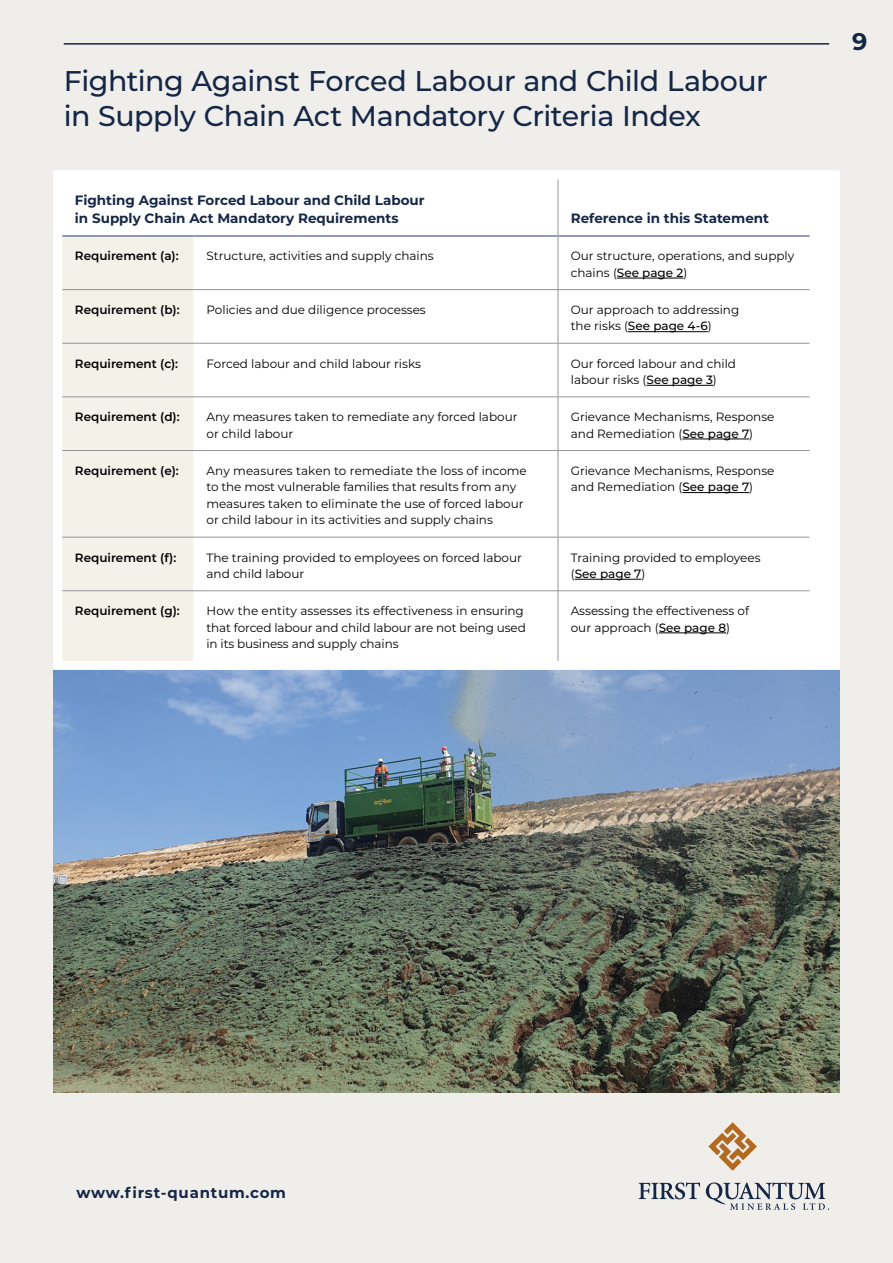
<style>
.page{position:relative;width:893px;height:1263px;background:#f0eeeb}
.page>*{position:absolute;margin:0;border:0;box-sizing:border-box;transform-origin:0 0}
.t1{font:500 28.5px/34.2px "Montserrat";letter-spacing:-.02em;color:#152746}
.t2{font:700 24px "Montserrat";color:#152746}
.t3{font:700 15px "Montserrat";letter-spacing:.05em;color:#152746}
.t4{font:700 13.5px/18px "Montserrat";color:#152746}
.t5{font:12px/16.5px "Montserrat";color:#000}
.t6{font:600 12px "Montserrat";color:#000}
.s1{font-weight:500}
</style>
<div class="page">
<img style="left:53px;top:670px;width:787px;height:423px">
<svg style="left:639px;top:1182px;width:61px;height:17px"></svg>
<svg style="left:706px;top:1182px;width:124px;height:28px"></svg>
<svg style="left:708px;top:1122px;width:49px;height:49px"></svg>
<hr style="left:64px;top:43px;width:765px;height:2px;background:#152746">
<div style="left:58px;top:175px;width:777px;height:490px;background:#fff"></div>
<div style="left:63px;top:237px;width:130px;height:423px;background:#f3f1e8"></div>
<hr style="left:62px;top:289px;width:132px;height:1px;background:#939598">
<hr style="left:194px;top:289px;width:364px;height:1px;background:#939598">
<hr style="left:558px;top:289px;width:252px;height:1px;background:#939598">
<hr style="left:62px;top:343px;width:132px;height:1px;background:#939598">
<hr style="left:194px;top:343px;width:364px;height:1px;background:#939598">
<hr style="left:558px;top:343px;width:252px;height:1px;background:#939598">
<hr style="left:62px;top:396px;width:132px;height:1px;background:#939598">
<hr style="left:194px;top:396px;width:364px;height:1px;background:#939598">
<hr style="left:558px;top:396px;width:252px;height:1px;background:#939598">
<hr style="left:62px;top:450px;width:132px;height:1px;background:#939598">
<hr style="left:194px;top:450px;width:364px;height:1px;background:#939598">
<hr style="left:558px;top:450px;width:252px;height:1px;background:#939598">
<hr style="left:62px;top:537px;width:132px;height:1px;background:#939598">
<hr style="left:194px;top:537px;width:364px;height:1px;background:#939598">
<hr style="left:558px;top:537px;width:252px;height:1px;background:#939598">
<hr style="left:62px;top:590px;width:132px;height:1px;background:#939598">
<hr style="left:194px;top:590px;width:364px;height:1px;background:#939598">
<hr style="left:558px;top:590px;width:252px;height:1px;background:#939598">
<hr style="left:62px;top:235px;width:132px;height:2px;background:#7076b4">
<hr style="left:194px;top:235px;width:364px;height:2px;background:#7076b4">
<hr style="left:558px;top:235px;width:252px;height:2px;background:#7076b4">
<hr style="left:558px;top:179px;width:1px;height:57px;background:#939598">
<hr style="left:558px;top:236px;width:1px;height:53px;background:#939598">
<hr style="left:558px;top:290px;width:1px;height:53px;background:#939598">
<hr style="left:558px;top:344px;width:1px;height:52px;background:#939598">
<hr style="left:558px;top:397px;width:1px;height:53px;background:#939598">
<hr style="left:558px;top:451px;width:1px;height:86px;background:#939598">
<hr style="left:558px;top:537px;width:1px;height:53px;background:#939598">
<hr style="left:558px;top:591px;width:1px;height:70px;background:#939598">
<hr style="left:617px;top:278px;width:66px;height:1px;background:#000">
<hr style="left:628px;top:331px;width:80px;height:1px;background:#000">
<hr style="left:647px;top:385px;width:66px;height:1px;background:#000">
<hr style="left:682px;top:439px;width:67px;height:1px;background:#000">
<hr style="left:682px;top:492px;width:67px;height:1px;background:#000">
<hr style="left:575px;top:579px;width:66px;height:1px;background:#000">
<hr style="left:659px;top:632px;width:67px;height:1px;background:#000">
<div style="left:53px;top:170px;width:787px;height:500px;border:9px solid #fff"></div>
<h1 class="t1" style="left:64px;top:63px;width:706px">Fighting Against Forced Labour and Child Labour in Supply Chain Act Mandatory Criteria Index</h1>
<p class="t4" style="left:75px;top:191px;width:351px">Fighting Against Forced Labour and Child Labour in Supply Chain Act Mandatory Requirements</p>
<p class="t4" style="left:571px;top:209px;width:200px">Reference in this Statement</p>
<p class="t6" style="left:75px;top:248px;width:105px">Requirement (a):</p>
<p class="t5" style="left:206px;top:247px;width:229px">Structure, activities and supply chains</p>
<p class="t5" style="left:571px;top:247px;width:225px">Our structure, operations, and supply chains (<span class="s1">See page 2</span>)</p>
<p class="t6" style="left:75px;top:301px;width:106px">Requirement (b):</p>
<p class="t5" style="left:206px;top:301px;width:221px">Policies and due diligence processes</p>
<p class="t5" style="left:571px;top:301px;width:170px">Our approach to addressing the risks (<span class="s1">See page 4-6</span>)</p>
<p class="t6" style="left:75px;top:355px;width:105px">Requirement (c):</p>
<p class="t5" style="left:206px;top:355px;width:216px">Forced labour and child labour risks</p>
<p class="t5" style="left:571px;top:355px;width:167px">Our forced labour and child labour risks (<span class="s1">See page 3</span>)</p>
<p class="t6" style="left:75px;top:408px;width:106px">Requirement (d):</p>
<p class="t5" style="left:206px;top:408px;width:313px">Any measures taken to remediate any forced labour or child labour</p>
<p class="t5" style="left:571px;top:408px;width:205px">Grievance Mechanisms, Response and Remediation (<span class="s1">See page 7</span>)</p>
<p class="t6" style="left:75px;top:462px;width:106px">Requirement (e):</p>
<p class="t5" style="left:206px;top:462px;width:322px">Any measures taken to remediate the loss of income to the most vulnerable families that results from any measures taken to eliminate the use of forced labour or child labour in its activities and supply chains</p>
<p class="t5" style="left:571px;top:462px;width:205px">Grievance Mechanisms, Response and Remediation (<span class="s1">See page 7</span>)</p>
<p class="t6" style="left:75px;top:549px;width:103px">Requirement (f):</p>
<p class="t5" style="left:206px;top:549px;width:317px">The training provided to employees on forced labour and child labour</p>
<p class="t5" style="left:571px;top:549px;width:191px">Training provided to employees (<span class="s1">See page 7</span>)</p>
<p class="t6" style="left:75px;top:602px;width:106px">Requirement (g):</p>
<p class="t5" style="left:206px;top:602px;width:321px">How the entity assesses its effectiveness in ensuring that forced labour and child labour are not being used in its business and supply chains</p>
<p class="t5" style="left:571px;top:602px;width:180px">Assessing the effectiveness of our approach (<span class="s1">See page 8</span>)</p>
<h2 class="t2" style="left:841px;top:24px;width:17px">9</h2>
<h2 class="t2" style="left:852px;top:24px;width:17px">9</h2>
<p class="t3" style="left:77px;top:1182px;width:211px">www.first-quantum.com</p>
</div>
